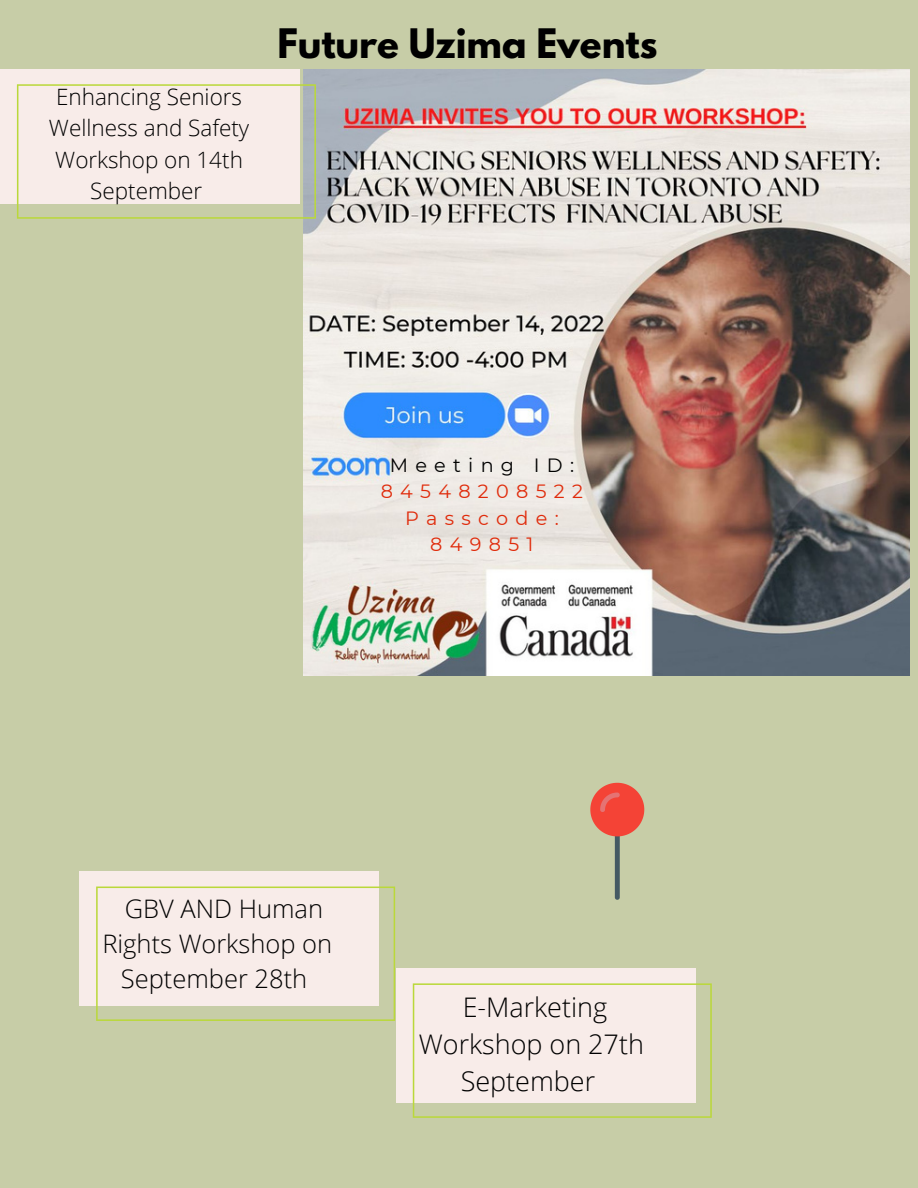
<style>
.page{position:relative;width:918px;height:1188px;background:#c7cda7}
.page>*{position:absolute;margin:0;border:0;box-sizing:border-box;transform-origin:0 0}
.t1{font:700 36px "League Spartan";color:#000}
.t2{font:300 27px/37.2px "Open Sans";color:#000;text-align:center}
.t3{font:300 25.5px/34.8px "Open Sans";color:#000;text-align:center}
.t4{font:300 22.5px/31.5px "Open Sans";color:#000;text-align:center}
.t5{font:19.2px/26.4px "Montserrat";letter-spacing:.38em;color:#e02b0b;text-align:center}
.t6{font:19.2px "Montserrat";letter-spacing:.38em;color:#000}
</style>
<div class="page">
<img style="left:303px;top:69px;width:607px;height:606px">
<div style="left:0;top:69px;width:299px;height:134px;background:#f8ece9"></div>
<svg style="left:17px;top:84px;width:299px;height:135px"></svg>
<div style="left:79px;top:871px;width:299px;height:135px;background:#f8ece9"></div>
<svg style="left:96px;top:887px;width:299px;height:134px"></svg>
<div style="left:396px;top:968px;width:299px;height:135px;background:#f8ece9"></div>
<svg style="left:413px;top:983px;width:299px;height:135px"></svg>
<svg style="left:590px;top:783px;width:54px;height:117px"></svg>
<p class="t4" style="left:49px;top:80px;width:202px">Enhancing Seniors<br>Wellness and Safety<br>Workshop on 14th<br>September</p>
<h1 class="t1" style="left:277px;top:26px;width:382px">Future Uzima Events</h1>
<p class="t6" style="left:390px;top:453px;width:186px">Meeting ID:</p>
<p class="t5" style="left:381px;top:478px;width:204px">84548208522<br>Passcode:<br>849851</p>
<p class="t3" style="left:102px;top:891px;width:231px">GBV AND Human<br>Rights Workshop on<br>September 28th</p>
<p class="t2" style="left:419px;top:988px;width:227px">E-Marketing<br>Workshop on 27th<br>September</p>
</div>
